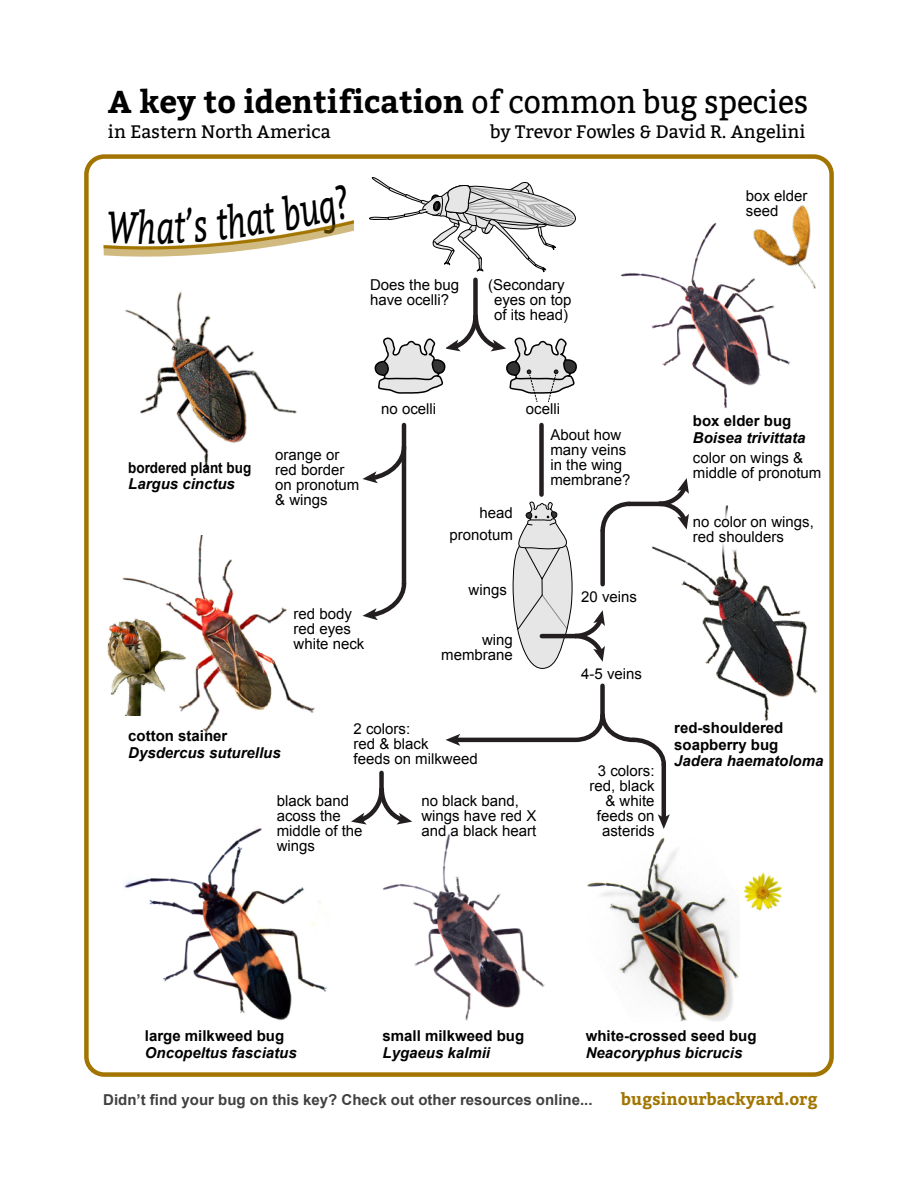
<style>
.page{position:relative;width:918px;height:1188px;background:#fff}
.page>*{position:absolute;margin:0;border:0;box-sizing:border-box;transform-origin:0 0}
.t1{font:700 31.5px "Bitter";color:#000}
.t2{font:18px "Bitter";color:#000}
.t3{font:700 16.65px "Bitter";color:#a27500}
.t4{font:15px/15px "Arial";color:#000}
.t5{font:italic 700 15px "Arial";color:#000}
.t6{font:700 15px/16.5px "Arial";color:#000}
.t7{font:700 15px "Arial";color:#404040}
.t8{font:700 15px "Arial";color:#000;scale:.9 1}
.s1{font-weight:400}
</style>
<div class="page">
<img style="left:650px;top:505px;width:168px;height:216px">
<div style="left:693px;top:507px;width:125px;height:48px;background:#fff"></div>
<img style="left:620px;top:223px;width:171px;height:186px">
<img style="left:747px;top:205px;width:69px;height:99px">
<img style="left:382px;top:834px;width:163px;height:187px">
<img style="left:124px;top:828px;width:203px;height:192px">
<img style="left:122px;top:535px;width:193px;height:199px">
<img style="left:125px;top:291px;width:172px;height:179px">
<div style="left:473px;top:280px;width:5px;height:40px;background:#231f20"></div>
<hr style="left:402px;top:425px;width:4px;height:159px;background:#231f20">
<div style="left:539px;top:425px;width:5px;height:70px;background:#231f20"></div>
<svg style="left:363px;top:442px;width:44px;height:41px"></svg>
<svg style="left:363px;top:579px;width:44px;height:41px"></svg>
<div style="left:600px;top:686px;width:5px;height:32px;background:#231f20"></div>
<svg style="left:446px;top:711px;width:222px;height:58px"></svg>
<div style="left:379px;top:773px;width:5px;height:20px;background:#231f20"></div>
<svg style="left:351px;top:785px;width:61px;height:40px"></svg>
<hr style="left:629px;top:502px;width:33px;height:4px;background:#231f20">
<svg style="left:655px;top:478px;width:35px;height:52px"></svg>
<div style="left:84px;top:154px;width:750px;height:923px;border:4px solid #a27500;border-radius:18px"></div>
<svg style="left:374px;top:312px;width:203px;height:90px"></svg>
<svg style="left:512px;top:501px;width:122px;height:168px"></svg>
<hr style="left:542px;top:634px;width:33px;height:4px;background:#231f20">
<svg style="left:369px;top:177px;width:207px;height:96px"></svg>
<img style="left:107px;top:618px;width:80px;height:98px">
<img style="left:587px;top:837px;width:152px;height:185px">
<img style="left:743px;top:873px;width:39px;height:38px">
<hr style="left:662px;top:765px;width:4px;height:54px;background:#231f20">
<svg style="left:658px;top:814px;width:12px;height:15px"></svg>
<svg style="left:103px;top:220px;width:251px;height:37px"></svg>
<h1 class="t1" style="left:108px;top:83px;width:702px">A key to identification <span class="s1">of common bug species</span></h1>
<p class="t2" style="left:108px;top:122px;width:224px">in Eastern North America</p>
<p class="t2" style="left:490px;top:122px;width:317px">by Trevor Fowles &amp; David R. Angelini</p>
<p class="t4" style="left:370px;top:278px;width:91px">Does the bug have ocelli?</p>
<p class="t4" style="left:488px;top:278px;width:85px;text-align:center">(Secondary eyes on top of its head)</p>
<p class="t4" style="left:746px;top:188px;width:63px">box elder seed</p>
<p class="t8" style="left:128px;top:457px;width:138px">bordered plant bug</p>
<p class="t5" style="left:128px;top:474px;width:108px">Largus cinctus</p>
<p class="t4" style="left:275px;top:447px;width:86px">orange or red border on pronotum &amp; wings</p>
<p class="t4" style="left:294px;top:606px;width:72px">red body red eyes white neck</p>
<p class="t4" style="left:381px;top:401px;width:57px">no ocelli</p>
<p class="t4" style="left:526px;top:401px;width:36px">ocelli</p>
<p class="t4" style="left:450px;top:501px;width:65px;line-height:22.5px;text-align:right">head pronotum</p>
<p class="t4" style="left:469px;top:582px;width:40px">wings</p>
<p class="t4" style="left:441px;top:633px;width:73px;text-align:right">wing membrane</p>
<p class="t4" style="left:550px;top:428px;width:82px">About how many veins in the wing membrane?</p>
<p class="t4" style="left:581px;top:590px;width:57px">20 veins</p>
<p class="t4" style="left:581px;top:666px;width:62px">4-5 veins</p>
<p class="t6" style="left:128px;top:728px;width:101px">cotton stainer</p>
<p class="t5" style="left:128px;top:742px;width:154px">Dysdercus suturellus</p>
<p class="t4" style="left:354px;top:721px;width:126px">2 colors:<br>red &amp; black<br>feeds on milkweed</p>
<p class="t4" style="left:277px;top:793px;width:87px">black band acoss the middle of the wings</p>
<p class="t4" style="left:421px;top:793px;width:117px">no black band, wings have red X and a black heart</p>
<p class="t4" style="left:589px;top:764px;width:67px;text-align:right">3 colors: red, black &amp; white feeds on asterids</p>
<p class="t6" style="left:693px;top:413px;width:100px">box elder bug</p>
<p class="t5" style="left:693px;top:427px;width:114px">Boisea trivittata</p>
<p class="t4" style="left:693px;top:450px;width:130px">color on wings &amp; middle of pronotum</p>
<p class="t4" style="left:693px;top:514px;width:122px">no color on wings, red shoulders</p>
<p class="t6" style="left:674px;top:720px;width:111px">red-shouldered soapberry bug</p>
<p class="t5" style="left:674px;top:751px;width:151px">Jadera haematoloma</p>
<p class="t6" style="left:145px;top:1028px;width:141px">large milkweed bug</p>
<p class="t5" style="left:145px;top:1042px;width:153px">Oncopeltus fasciatus</p>
<p class="t6" style="left:383px;top:1028px;width:143px">small milkweed bug</p>
<p class="t5" style="left:383px;top:1042px;width:109px">Lygaeus kalmii</p>
<p class="t6" style="left:586px;top:1028px;width:172px">white-crossed seed bug</p>
<p class="t5" style="left:586px;top:1042px;width:158px">Neacoryphus bicrucis</p>
<p class="t7" style="left:103px;top:1089px;width:491px">Didn’t find your bug on this key? Check out other resources online...</p>
<p class="t3" style="left:621px;top:1089px;width:198px">bugsinourbackyard.org</p>
</div>
